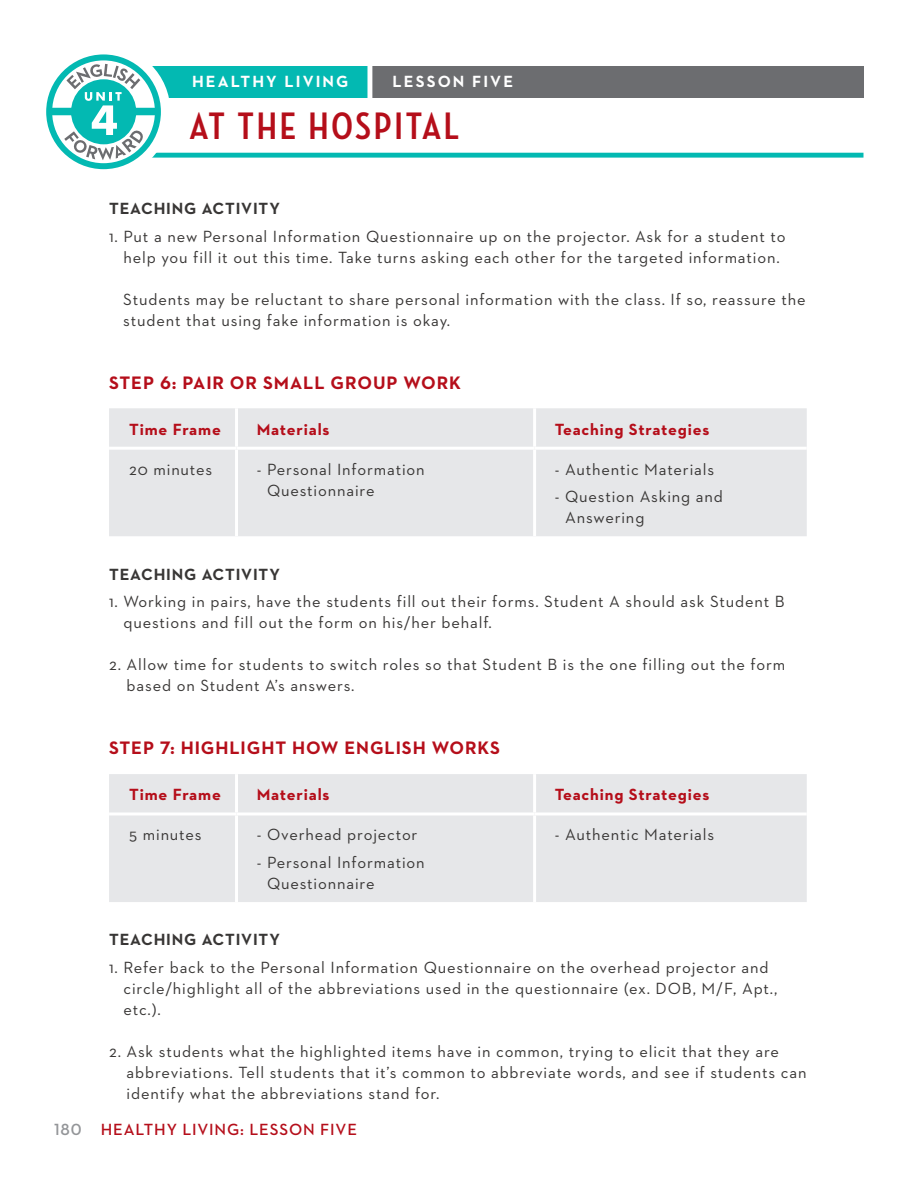
<style>
.page{position:relative;width:918px;height:1188px;background:#fff}
.page>*{position:absolute;margin:0;border:0;box-sizing:border-box;transform-origin:0 0}
.t1{font:700 39px "Neutraface Condensed";letter-spacing:.07em;color:#b50e1a}
.STEPS{font:700 18.3px "Neutraface 2 Text";letter-spacing:.05em;color:#b50e1a}
.BODY_COPY{font:16.5px/21px "Neutraface 2 Text";letter-spacing:.05em;color:#383635}
.t2{font:700 16.5px "Neutraface 2 Text";letter-spacing:.05em;color:#b50e1a}
.SUBHEAD_GRAY{font:700 16.5px "Neutraface 2 Text";letter-spacing:.05em;color:#383635}
.t3{font:600 16.5px "Neutraface 2 Text";letter-spacing:.05em;color:#b50e1a}
.t4{font:700 16.5px "Neutraface 2 Text";letter-spacing:.125em;color:#fff}
.s1{color:#939598}
</style>
<div class="page">
<div style="left:110px;top:66px;width:276px;height:31px;background:#03b9b2"></div>
<div style="left:369px;top:66px;width:495px;height:31px;background:#6c6d70"></div>
<div style="left:367px;top:59px;width:5px;height:42px;background:#fff"></div>
<div style="left:89px;top:153px;width:774px;height:5px;background:#03b9b2"></div>
<svg style="left:46px;top:54px;width:124px;height:116px"></svg>
<div style="left:109px;top:408px;width:698px;height:128px;background:#e6e7e9"></div>
<hr style="left:235px;top:408px;width:3px;height:39px;background:#fff">
<hr style="left:533px;top:408px;width:3px;height:39px;background:#fff">
<hr style="left:109px;top:447px;width:128px;height:3px;background:#fff">
<hr style="left:237px;top:447px;width:298px;height:3px;background:#fff">
<hr style="left:235px;top:450px;width:3px;height:86px;background:#fff">
<hr style="left:535px;top:447px;width:272px;height:3px;background:#fff">
<hr style="left:533px;top:450px;width:3px;height:86px;background:#fff">
<div style="left:109px;top:774px;width:698px;height:128px;background:#e6e7e9"></div>
<hr style="left:235px;top:774px;width:3px;height:38px;background:#fff">
<hr style="left:533px;top:774px;width:3px;height:38px;background:#fff">
<hr style="left:109px;top:812px;width:128px;height:3px;background:#fff">
<hr style="left:237px;top:812px;width:298px;height:3px;background:#fff">
<hr style="left:235px;top:815px;width:3px;height:87px;background:#fff">
<hr style="left:535px;top:812px;width:272px;height:3px;background:#fff">
<hr style="left:533px;top:815px;width:3px;height:87px;background:#fff">
<p class="t4" style="left:192px;top:71px;width:158px">HEALTHY LIVING</p>
<p class="t4" style="left:393px;top:71px;width:122px">LESSON FIVE</p>
<h1 class="t1" style="left:189px;top:104px;width:272px">AT THE HOSPITAL</h1>
<p class="SUBHEAD_GRAY" style="left:109px;top:198px;width:172px">TEACHING ACTIVITY</p>
<p class="BODY_COPY" style="left:109px;top:225px;width:678px;text-align:center">1. Put a new Personal Information Questionnaire up on the projector. Ask for a student to help you fill it out this time. Take turns asking each other for the targeted information.</p>
<p class="BODY_COPY" style="left:123px;top:288px;width:684px">Students may be reluctant to share personal information with the class. If so, reassure the student that using fake information is okay.</p>
<p class="STEPS" style="left:109px;top:371px;width:354px">STEP 6: PAIR OR SMALL GROUP WORK</p>
<p class="t2" style="left:129px;top:418px;width:93px">Time Frame</p>
<p class="t2" style="left:257px;top:418px;width:74px">Materials</p>
<p class="t2" style="left:555px;top:418px;width:156px">Teaching Strategies</p>
<p class="BODY_COPY" style="left:129px;top:458px;width:84px">20 minutes</p>
<p class="BODY_COPY" style="left:267px;top:458px;width:159px;text-indent:-10px">- Personal Information<br>Questionnaire</p>
<p class="BODY_COPY" style="left:555px;top:458px;width:161px">- Authentic Materials</p>
<p class="BODY_COPY" style="left:565px;top:486px;width:159px;text-indent:-10px">- Question Asking and<br>Answering</p>
<p class="SUBHEAD_GRAY" style="left:109px;top:563px;width:172px">TEACHING ACTIVITY</p>
<p class="BODY_COPY" style="left:123px;top:591px;width:663px;text-indent:-14px">1. Working in pairs, have the students fill out their forms. Student A should ask Student B questions and fill out the form on his/her behalf.</p>
<p class="BODY_COPY" style="left:127px;top:654px;width:660px;text-indent:-18px">2. Allow time for students to switch roles so that Student B is the one filling out the form based on Student A’s answers.</p>
<p class="STEPS" style="left:109px;top:736px;width:393px">STEP 7: HIGHLIGHT HOW ENGLISH WORKS</p>
<p class="t2" style="left:129px;top:784px;width:93px">Time Frame</p>
<p class="t2" style="left:257px;top:784px;width:74px">Materials</p>
<p class="t2" style="left:555px;top:784px;width:156px">Teaching Strategies</p>
<p class="BODY_COPY" style="left:129px;top:824px;width:74px">5 minutes</p>
<p class="BODY_COPY" style="left:257px;top:824px;width:162px">- Overhead projector</p>
<p class="BODY_COPY" style="left:267px;top:852px;width:159px;text-indent:-10px">- Personal Information<br>Questionnaire</p>
<p class="BODY_COPY" style="left:555px;top:824px;width:161px">- Authentic Materials</p>
<p class="SUBHEAD_GRAY" style="left:109px;top:929px;width:172px">TEACHING ACTIVITY</p>
<p class="BODY_COPY" style="left:123px;top:957px;width:655px;text-indent:-14px">1. Refer back to the Personal Information Questionnaire on the overhead projector and circle/highlight all of the abbreviations used in the questionnaire (ex. DOB, M/F, Apt., etc.).</p>
<p class="BODY_COPY" style="left:127px;top:1041px;width:681px;text-indent:-18px">2. Ask students what the highlighted items have in common, trying to elicit that they are abbreviations. Tell students that it’s common to abbreviate words, and see if students can identify what the abbreviations stand for.</p>
<p class="t3" style="left:54px;top:1118px;width:305px"><span class="s1">180</span> HEALTHY LIVING: LESSON FIVE</p>
</div>
